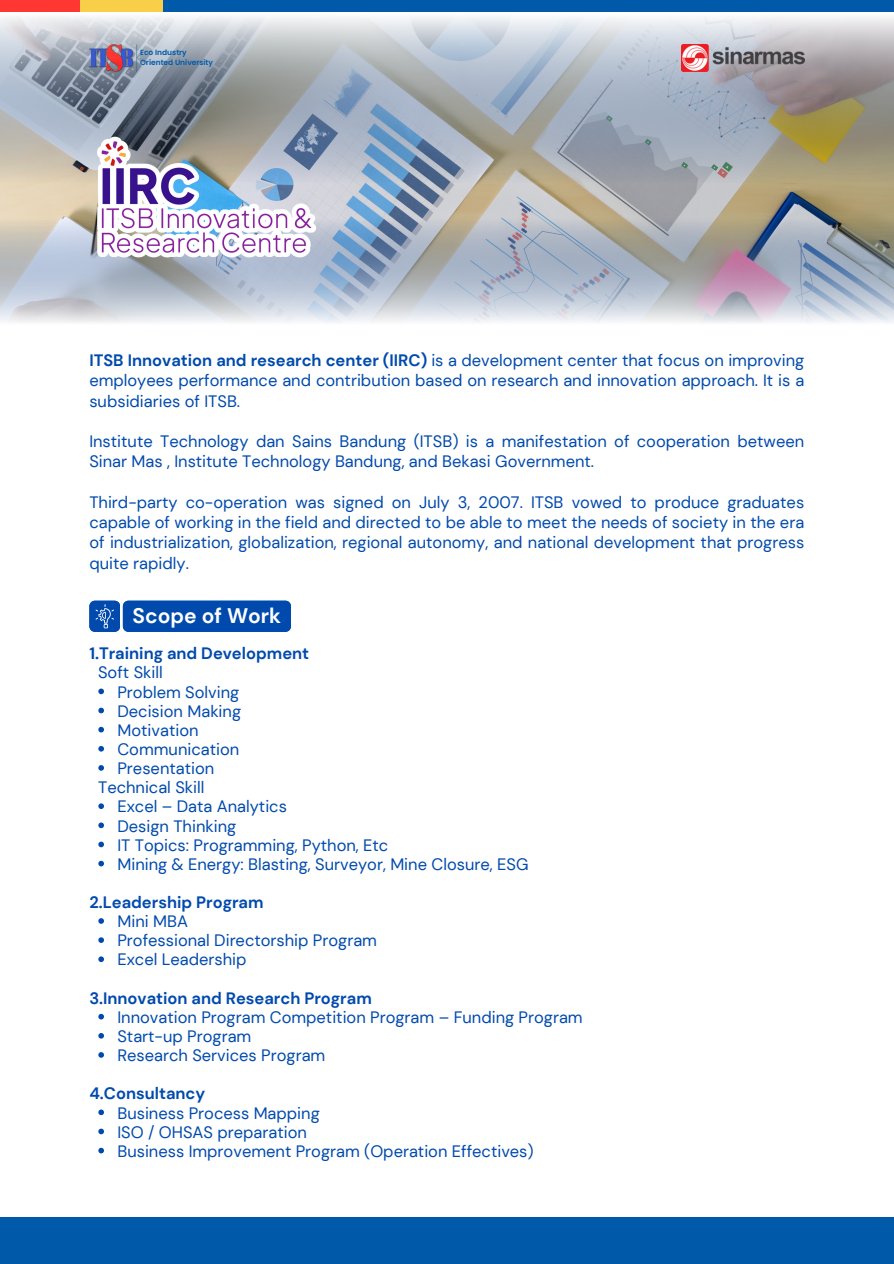
<style>
.page{position:relative;width:894px;height:1264px;background:#fff}
.page>*{position:absolute;margin:0;border:0;box-sizing:border-box;transform-origin:0 0}
.t1{font:700 21px "DM Sans";color:#fff}
.t2{font:16.5px/20.2px "DM Sans";color:#004aad;text-align:justify}
.t3{font:700 16.5px/19.2px "DM Sans";color:#004aad}
.t4{font:600 7.5px "Poppins";color:#005aa9}
.s1{font-weight:700}
.s2{font-weight:400}
</style>
<div class="page">
<img style="left:0;top:182px;width:893px;height:37px">
<div style="left:0;top:0;width:893px;height:14px;background:#005aa9"></div>
<div style="left:0;top:0;width:80px;height:14px;background:#ff3732"></div>
<div style="left:80px;top:0;width:82px;height:14px;background:#f9cf4a"></div>
<div style="left:0;top:1217px;width:893px;height:46px;background:#005aa9"></div>
<svg style="left:89px;top:600px;width:202px;height:32px;background:#0c53b1"></svg>
<svg style="left:98px;top:688px;width:6px;height:6px"></svg>
<svg style="left:98px;top:707px;width:6px;height:6px"></svg>
<svg style="left:98px;top:726px;width:6px;height:6px"></svg>
<svg style="left:98px;top:746px;width:6px;height:5px"></svg>
<svg style="left:98px;top:765px;width:6px;height:5px"></svg>
<svg style="left:98px;top:803px;width:6px;height:6px"></svg>
<svg style="left:98px;top:822px;width:6px;height:6px"></svg>
<svg style="left:98px;top:841px;width:6px;height:6px"></svg>
<svg style="left:98px;top:860px;width:6px;height:6px"></svg>
<svg style="left:98px;top:918px;width:6px;height:5px"></svg>
<svg style="left:98px;top:937px;width:6px;height:5px"></svg>
<svg style="left:98px;top:956px;width:6px;height:6px"></svg>
<svg style="left:98px;top:1013px;width:6px;height:6px"></svg>
<svg style="left:98px;top:1033px;width:6px;height:5px"></svg>
<svg style="left:98px;top:1052px;width:6px;height:5px"></svg>
<svg style="left:98px;top:1109px;width:6px;height:6px"></svg>
<svg style="left:98px;top:1128px;width:6px;height:6px"></svg>
<svg style="left:98px;top:1147px;width:6px;height:6px"></svg>
<svg style="left:0;top:219px;width:893px;height:104px;background:#b4bac5"></svg>
<svg style="left:0;top:12px;width:893px;height:170px;background:#acb2b7"></svg>
<img style="left:79px;top:128px;width:254px;height:143px">
<img style="left:135px;top:39px;width:3px;height:38px">
<img style="left:89px;top:45px;width:44px;height:27px">
<img style="left:681px;top:44px;width:123px;height:27px">
<h2 class="t4" style="left:140px;top:47px;width:48px">Eco Industry</h2>
<p class="t4" style="left:140px;top:57px;width:74px">Oriented University</p>
<p class="t2" style="left:89px;top:350px;width:716px"><span class="s1">ITSB Innovation and research center (IIRC)</span> is a development center that focus on improving employees performance and contribution based on research and innovation approach. It is a subsidiaries of ITSB.</p>
<p class="t2" style="left:89px;top:431px;width:716px">Institute Technology dan Sains Bandung (ITSB) is a manifestation of cooperation between<br>Sinar Mas , Institute Technology Bandung, and Bekasi Government.</p>
<h2 class="t2" style="left:89px;top:492px;width:716px">Third-party co-operation was signed on July 3, 2007. ITSB vowed to produce graduates capable of working in the field and directed to be able to meet the needs of society in the era of industrialization, globalization, regional autonomy, and national development that progress quite rapidly.</h2>
<p class="t1" style="left:133px;top:602px;width:150px">Scope of Work</p>
<p class="t3" style="left:98px;top:644px;width:212px;text-indent:-9px">1.Training and Development<br><span class="s2">Soft Skill</span></p>
<p class="t2" style="left:117px;top:681px;width:123px">Problem Solving</p>
<p class="t2" style="left:117px;top:701px;width:125px">Decision Making</p>
<p class="t2" style="left:117px;top:720px;width:83px">Motivation</p>
<p class="t2" style="left:117px;top:739px;width:123px">Communication</p>
<h3 class="t2" style="left:117px;top:758px;width:98px">Presentation</h3>
<h3 class="t2" style="left:98px;top:777px;width:108px">Technical Skill</h3>
<h3 class="t2" style="left:117px;top:796px;width:171px">Excel – Data Analytics</h3>
<p class="t2" style="left:117px;top:815px;width:120px">Design Thinking</p>
<h1 class="t2" style="left:117px;top:834px;width:272px">IT Topics: Programming, Python, Etc</h1>
<h3 class="t2" style="left:117px;top:854px;width:412px">Mining &amp; Energy: Blasting, Surveyor, Mine Closure, ESG</h3>
<p class="t3" style="left:89px;top:892px;width:176px">2.Leadership Program</p>
<p class="t2" style="left:117px;top:911px;width:72px">Mini MBA</p>
<p class="t2" style="left:117px;top:930px;width:261px">Professional Directorship Program</p>
<p class="t2" style="left:117px;top:949px;width:130px">Excel Leadership</p>
<p class="t3" style="left:89px;top:988px;width:284px">3.Innovation and Research Program</p>
<h3 class="t2" style="left:117px;top:1007px;width:466px">Innovation Program Competition Program – Funding Program</h3>
<p class="t2" style="left:117px;top:1026px;width:135px">Start-up Program</p>
<p class="t2" style="left:117px;top:1045px;width:209px">Research Services Program</p>
<p class="t3" style="left:89px;top:1084px;width:117px">4.Consultancy</p>
<p class="t2" style="left:117px;top:1102px;width:204px">Business Process Mapping</p>
<h2 class="t2" style="left:117px;top:1121px;width:191px">ISO / OHSAS preparation</h2>
<p class="t2" style="left:117px;top:1140px;width:417px">Business Improvement Program (Operation Effectives)</p>
</div>
